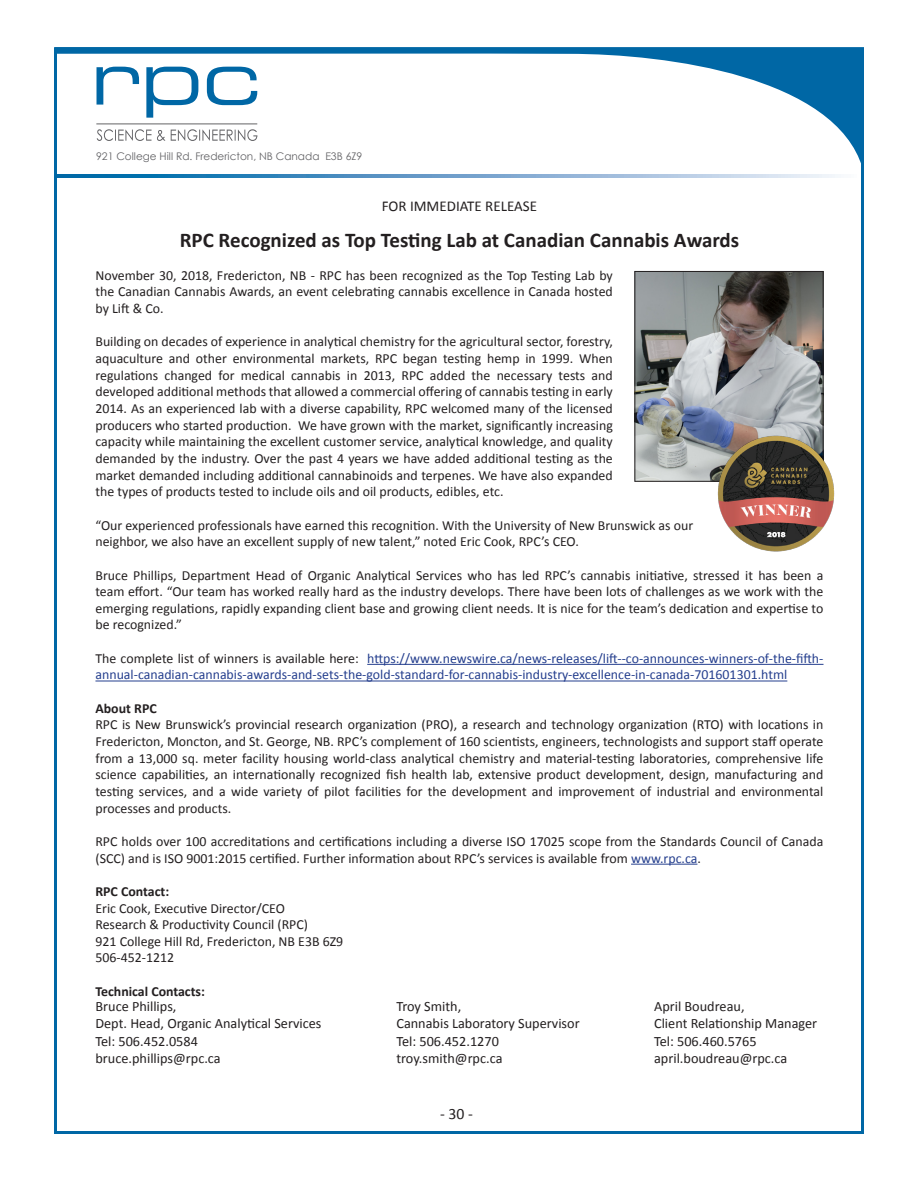
<style>
.page{position:relative;width:918px;height:1188px;background:#fff}
.page>*{position:absolute;margin:0;border:0;box-sizing:border-box;transform-origin:0 0}
.t1{font:700 21px "Calibri";color:#231f20}
.t2{font:15.75px "Calibri";color:#231f20}
.t3{font:15px "Calibri";color:#231f20}
.t4{font:14.25px "Calibri";color:#231f20}
.t5{font:13.8px/16.6px "Calibri";color:#231f20;text-align:justify}
.t6{font:13.8px/16.6px "Calibri";color:#253f8e}
.t7{font:700 13.8px "Calibri";color:#231f20}
.t8{font:10.5px "Century Gothic";color:#636366}
.s1{color:#231f20}
.s2{color:#253f8e}
</style>
<div class="page">
<hr style="left:367px;top:664px;width:457px;height:1px;background:#253f8e">
<hr style="left:95px;top:681px;width:692px;height:1px;background:#253f8e">
<hr style="left:631px;top:864px;width:66px;height:1px;background:#253f8e">
<svg style="left:54px;top:174px;width:784px;height:3px;background:#6ba2cc"></svg>
<svg style="left:55px;top:47px;width:809px;height:121px"></svg>
<svg style="left:97px;top:67px;width:160px;height:51px"></svg>
<hr style="left:96px;top:123px;width:161px;height:1px;background:#636366">
<svg style="left:97px;top:129px;width:160px;height:12px"></svg>
<img style="left:636px;top:273px;width:186px;height:207px">
<div style="left:634px;top:271px;width:190px;height:211px;border:1px solid #231f20"></div>
<img style="left:695px;top:412px;width:140px;height:140px">
<p class="t8" style="left:96px;top:150px;width:268px">921 College Hill Rd. Fredericton, NB Canada E3B 6Z9</p>
<p class="t3" style="left:382px;top:197px;width:157px">FOR IMMEDIATE RELEASE</p>
<p class="t1" style="left:180px;top:227px;width:561px">RPC Recognized as Top Testing Lab at Canadian Cannabis Awards</p>
<p class="t5" style="left:95px;top:266px;width:519px">November 30, 2018, Fredericton, NB - RPC has been recognized as the Top Testing Lab by the Canadian Cannabis Awards, an event celebrating cannabis excellence in Canada hosted by Lift &amp; Co.</p>
<p class="t5" style="left:95px;top:333px;width:519px">Building on decades of experience in analytical chemistry for the agricultural sector, forestry, aquaculture and other environmental markets, RPC began testing hemp in 1999. When regulations changed for medical cannabis in 2013, RPC added the necessary tests and developed additional methods that allowed a commercial offering of cannabis testing in early 2014. As an experienced lab with a diverse capability, RPC welcomed many of the licensed producers who started production. We have grown with the market, significantly increasing capacity while maintaining the excellent customer service, analytical knowledge, and quality demanded by the industry. Over the past 4 years we have added additional testing as the market demanded including additional cannabinoids and terpenes. We have also expanded the types of products tested to include oils and oil products, edibles, etc.</p>
<p class="t5" style="left:95px;top:516px;width:599px">“Our experienced professionals have earned this recognition. With the University of New Brunswick as our</p>
<p class="t5" style="left:95px;top:533px;width:485px">neighbor, we also have an excellent supply of new talent,” noted Eric Cook, RPC’s CEO.</p>
<p class="t5" style="left:95px;top:566px;width:730px">Bruce Phillips, Department Head of Organic Analytical Services who has led RPC’s cannabis initiative, stressed it has been a team effort. “Our team has worked really hard as the industry develops. There have been lots of challenges as we work with the emerging regulations, rapidly expanding client base and growing client needs. It is nice for the team’s dedication and expertise to be recognized.”</p>
<p class="t6" style="left:95px;top:649px;width:730px"><span class="s1">The complete list of winners is available here:</span> https://www.newswire.ca/news-releases/lift--co-announces-winners-of-the-fifth&shy;annual-canadian-cannabis-awards-and-sets-the-gold-standard-for-cannabis-industry-excellence-in-canada-701601301.html</p>
<p class="t7" style="left:95px;top:700px;width:63px">About RPC</p>
<p class="t5" style="left:95px;top:716px;width:730px">RPC is New Brunswick’s provincial research organization (PRO), a research and technology organization (RTO) with locations in Fredericton, Moncton, and St. George, NB. RPC’s complement of 160 scientists, engineers, technologists and support staff operate from a 13,000 sq. meter facility housing world-class analytical chemistry and material-testing laboratories, comprehensive life science capabilities, an internationally recognized fish health lab, extensive product development, design, manufacturing and testing services, and a wide variety of pilot facilities for the development and improvement of industrial and environmental processes and products.</p>
<p class="t5" style="left:95px;top:832px;width:730px">RPC holds over 100 accreditations and certifications including a diverse ISO 17025 scope from the Standards Council of Canada (SCC) and is ISO 9001:2015 certified. Further information about RPC’s services is available from <span class="s2">www.rpc.ca</span>.</p>
<p class="t7" style="left:95px;top:883px;width:75px">RPC Contact:</p>
<p class="t5" style="left:95px;top:899px;width:191px">Eric Cook, Executive Director/CEO</p>
<p class="t5" style="left:95px;top:916px;width:214px">Research &amp; Productivity Council (RPC)</p>
<p class="t5" style="left:95px;top:932px;width:249px">921 College Hill Rd, Fredericton, NB E3B 6Z9</p>
<p class="t5" style="left:95px;top:949px;width:80px">506-452-1212</p>
<p class="t7" style="left:95px;top:983px;width:111px">Technical Contacts:</p>
<p class="t4" style="left:95px;top:998px;width:83px">Bruce Phillips,</p>
<p class="t4" style="left:95px;top:1015px;width:228px">Dept. Head, Organic Analytical Services</p>
<p class="t4" style="left:95px;top:1032px;width:104px">Tel: 506.452.0584</p>
<p class="t4" style="left:95px;top:1049px;width:127px">bruce.phillips@rpc.ca</p>
<p class="t4" style="left:396px;top:998px;width:66px">Troy Smith,</p>
<p class="t4" style="left:396px;top:1015px;width:185px">Cannabis Laboratory Supervisor</p>
<p class="t4" style="left:396px;top:1032px;width:104px">Tel: 506.452.1270</p>
<p class="t4" style="left:396px;top:1049px;width:108px">troy.smith@rpc.ca</p>
<p class="t2" style="left:440px;top:1104px;width:34px">- 30 -</p>
<p class="t4" style="left:654px;top:998px;width:92px">April Boudreau,</p>
<p class="t4" style="left:654px;top:1015px;width:165px">Client Relationship Manager</p>
<p class="t4" style="left:654px;top:1032px;width:104px">Tel: 506.460.5765</p>
<p class="t4" style="left:654px;top:1049px;width:135px">april.boudreau@rpc.ca</p>
</div>
